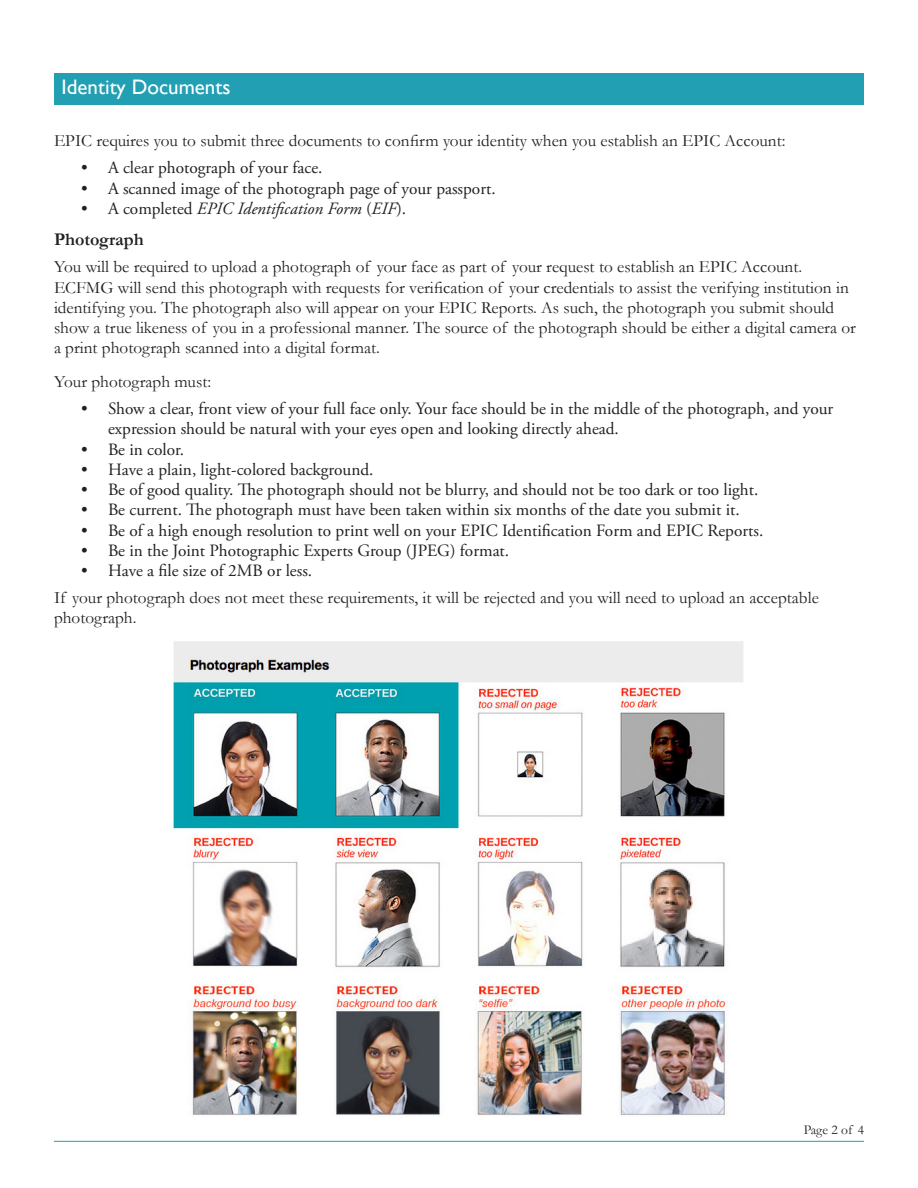
<style>
.page{position:relative;width:918px;height:1188px;background:#fff}
.page>*{position:absolute;margin:0;border:0;box-sizing:border-box;transform-origin:0 0}
.t1{font:21px "Gill Sans";color:#fff}
.Header_2{font:700 18px "Garamond";color:#231f20}
.t2{font:17.25px/20.2px "Garamond";color:#231f20}
.t3{font:17.25px/20.2px "Adobe Garamond Pro";color:#231f20}
.t4{font:italic 17.25px "Adobe Garamond Pro";color:#231f20}
.t5{font:13.5px "Garamond";color:#231f20}
.s1{font-style:normal}
</style>
<div class="page">
<hr style="left:54px;top:1141px;width:810px;height:1px;background:#229fb2">
<img style="left:173px;top:641px;width:570px;height:474px">
<div style="left:54px;top:73px;width:810px;height:31px;background:#229fb2"></div>
<p class="t1" style="left:62px;top:75px;width:171px">Identity Documents</p>
<p class="t2" style="left:54px;top:130px;width:733px">EPIC requires you to submit three documents to confirm your identity when you establish an EPIC Account:</p>
<p class="t3" style="left:81px;top:158px;width:243px">• A clear photograph of your face.</p>
<p class="t3" style="left:81px;top:179px;width:416px">• A scanned image of the photograph page of your passport.</p>
<p class="t4" style="left:81px;top:198px;width:327px"><span class="s1">• A completed</span> EPIC Identification Form <span class="s1">(</span>EIF<span class="s1">).</span></p>
<p class="Header_2" style="left:54px;top:227px;width:91px">Photograph</p>
<p class="t2" style="left:54px;top:256px;width:803px">You will be required to upload a photograph of your face as part of your request to establish an EPIC Account.<br>ECFMG will send this photograph with requests for verification of your credentials to assist the verifying institution in identifying you. The photograph also will appear on your EPIC Reports. As such, the photograph you submit should show a true likeness of you in a professional manner. The source of the photograph should be either a digital camera or a print photograph scanned into a digital format.</p>
<p class="t2" style="left:54px;top:371px;width:159px">Your photograph must:</p>
<p class="t3" style="left:108px;top:399px;width:727px;text-indent:-27px">• Show a clear, front view of your full face only. Your face should be in the middle of the photograph, and your expression should be natural with your eyes open and looking directly ahead.</p>
<p class="t3" style="left:81px;top:440px;width:105px">• Be in color.</p>
<p class="t3" style="left:81px;top:460px;width:294px">• Have a plain, light-colored background.</p>
<p class="t3" style="left:81px;top:480px;width:679px">• Be of good quality. The photograph should not be blurry, and should not be too dark or too light.</p>
<p class="t3" style="left:81px;top:500px;width:660px">• Be current. The photograph must have been taken within six months of the date you submit it.</p>
<p class="t3" style="left:81px;top:521px;width:684px">• Be of a high enough resolution to print well on your EPIC Identification Form and EPIC Reports.</p>
<p class="t3" style="left:81px;top:541px;width:430px">• Be in the Joint Photographic Experts Group (JPEG) format.</p>
<p class="t3" style="left:81px;top:561px;width:233px">• Have a file size of 2MB or less.</p>
<p class="t2" style="left:54px;top:587px;width:766px">If your photograph does not meet these requirements, it will be rejected and you will need to upload an acceptable photograph.</p>
<p class="t5" style="left:804px;top:1120px;width:62px">Page 2 of 4</p>
</div>
